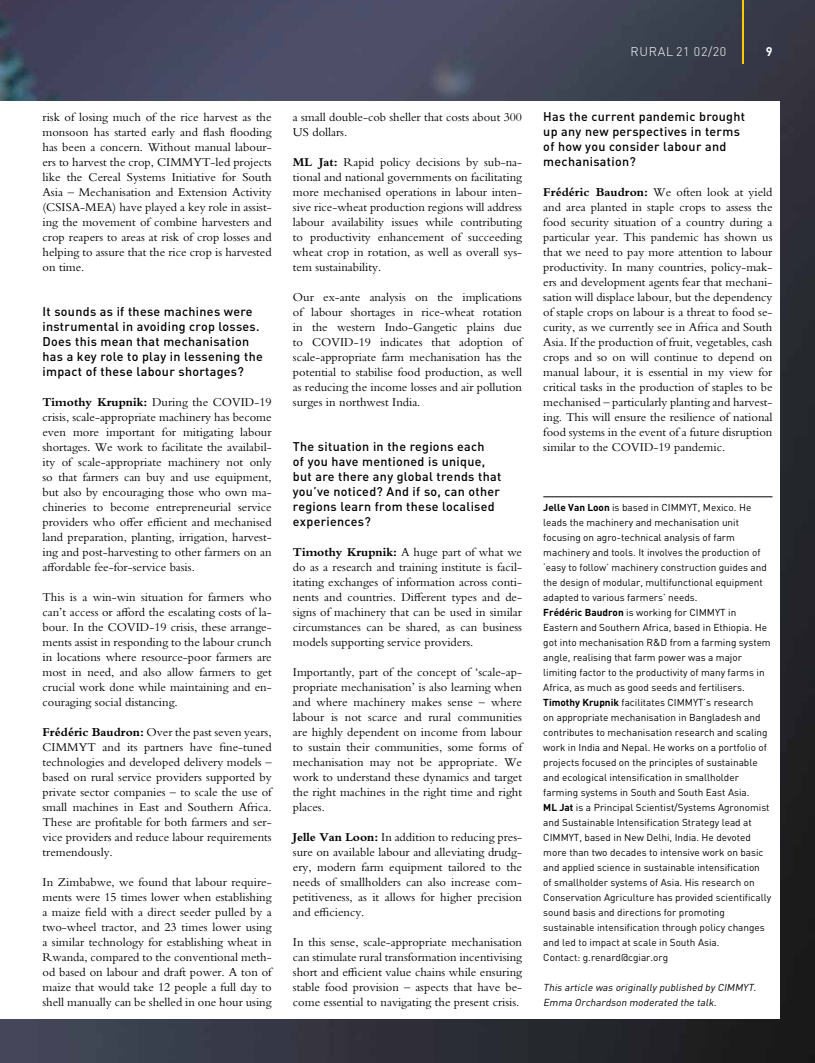
<style>
.page{position:relative;width:815px;height:1063px;background:#fff}
.page>*{position:absolute;margin:0;border:0;box-sizing:border-box;transform-origin:0 0}
.t1{font:12.5px/15px "Bembo Std";color:#000;text-align:justify}
.t2{font:500 12.5px/15px "DIN Pro";letter-spacing:.025em;color:#000}
.t3{font:300 12.5px "DIN Pro";letter-spacing:.06em;color:#fff}
.t4{font:700 12.5px "DIN Pro";color:#fff}
.t5{font:10px/15px "DIN Pro";color:#000}
.t6{font:italic 10px/15px "DIN Pro";color:#000}
.s1{font-weight:700}
</style>
<div class="page">
<img style="left:0;top:0;width:815px;height:1063px">
<hr style="left:742px;top:0;width:2px;height:64px;background:#feca03">
<div style="left:0;top:101px;width:780px;height:918px;background:#fff"></div>
<hr style="left:543px;top:497px;width:229px;height:1px;background:#000">
<p class="t3" style="left:630px;top:43px;width:97px">RURAL 21 02/20</p>
<p class="t4" style="left:766px;top:43px;width:8px">9</p>
<p class="t1" style="left:43px;top:110px;width:231px">risk of losing much of the rice harvest as the monsoon has started early and flash flooding has been a concern. Without manual labour&shy;ers to harvest the crop, CIMMYT-led projects like the Cereal Systems Initiative for South Asia – Mechanisation and Extension Activity (CSISA-MEA) have played a key role in assist&shy;ing the movement of combine harvesters and crop reapers to areas at risk of crop losses and helping to assure that the rice crop is harvested on time.</p>
<p class="t2" style="left:43px;top:304px;width:222px">It sounds as if these machines were instrumental in avoiding crop losses.<br>Does this mean that mechanisation has a key role to play in lessening the impact of these labour shortages?</p>
<p class="t1" style="left:43px;top:395px;width:231px"><span class="s1">Timothy Krupnik:</span> During the COVID-19 crisis, scale-appropriate machinery has become even more important for mitigating labour shortages. We work to facilitate the availabil&shy;ity of scale-appropriate machinery not only so that farmers can buy and use equipment, but also by encouraging those who own ma&shy;chineries to become entrepreneurial service providers who offer efficient and mechanised land preparation, planting, irrigation, harvest&shy;ing and post-harvesting to other farmers on an affordable fee-for-service basis.</p>
<p class="t1" style="left:43px;top:590px;width:231px">This is a win-win situation for farmers who can’t access or afford the escalating costs of la&shy;bour. In the COVID-19 crisis, these arrange&shy;ments assist in responding to the labour crunch in locations where resource-poor farmers are most in need, and also allow farmers to get crucial work done while maintaining and en&shy;couraging social distancing.</p>
<p class="t1" style="left:43px;top:725px;width:231px"><span class="s1">Frédéric Baudron:</span> Over the past seven years, CIMMYT and its partners have fine-tuned technologies and developed delivery models – based on rural service providers supported by private sector companies – to scale the use of small machines in East and Southern Africa.<br>These are profitable for both farmers and ser&shy;vice providers and reduce labour requirements tremendously.</p>
<p class="t1" style="left:43px;top:875px;width:231px">In Zimbabwe, we found that labour require&shy;ments were 15 times lower when establishing a maize field with a direct seeder pulled by a two-wheel tractor, and 23 times lower using a similar technology for establishing wheat in Rwanda, compared to the conventional meth&shy;od based on labour and draft power. A ton of maize that would take 12 people a full day to shell manually can be shelled in one hour using</p>
<p class="t1" style="left:293px;top:110px;width:231px">a small double-cob sheller that costs about 300<br>US dollars.</p>
<p class="t1" style="left:293px;top:155px;width:231px"><span class="s1">ML Jat:</span> Rapid policy decisions by sub-na&shy;tional and national governments on facilitating more mechanised operations in labour inten&shy;sive rice-wheat production regions will address labour availability issues while contributing to productivity enhancement of succeeding wheat crop in rotation, as well as overall sys&shy;tem sustainability.</p>
<p class="t1" style="left:293px;top:290px;width:231px">Our ex-ante analysis on the implications of labour shortages in rice-wheat rotation in the western Indo-Gangetic plains due to COVID-19 indicates that adoption of scale-appropriate farm mechanisation has the potential to stabilise food production, as well as reducing the income losses and air pollution surges in northwest India.</p>
<p class="t2" style="left:293px;top:439px;width:210px">The situation in the regions each<br>of you have mentioned is unique, but are there any global trends that you’ve noticed? And if so, can other regions learn from these localised experiences?</p>
<p class="t1" style="left:293px;top:545px;width:231px"><span class="s1">Timothy Krupnik:</span> A huge part of what we do as a research and training institute is facil&shy;itating exchanges of information across conti&shy;nents and countries. Different types and de&shy;signs of machinery that can be used in similar circumstances can be shared, as can business models supporting service providers.</p>
<p class="t1" style="left:293px;top:665px;width:231px">Importantly, part of the concept of ‘scale-ap&shy;propriate mechanisation’ is also learning when and where machinery makes sense – where labour is not scarce and rural communities are highly dependent on income from labour to sustain their communities, some forms of mechanisation may not be appropriate. We work to understand these dynamics and target the right machines in the right time and right places.</p>
<p class="t1" style="left:293px;top:830px;width:231px"><span class="s1">Jelle Van Loon:</span> In addition to reducing pres&shy;sure on available labour and alleviating drudg&shy;ery, modern farm equipment tailored to the needs of smallholders can also increase com&shy;petitiveness, as it allows for higher precision and efficiency.</p>
<p class="t1" style="left:293px;top:935px;width:231px">In this sense, scale-appropriate mechanisation can stimulate rural transformation incentivising short and efficient value chains while ensuring stable food provision – aspects that have be&shy;come essential to navigating the present crisis.</p>
<p class="t2" style="left:543px;top:109px;width:203px">Has the current pandemic brought up any new perspectives in terms of how you consider labour and mechanisation?</p>
<p class="t1" style="left:543px;top:185px;width:231px"><span class="s1">Frédéric Baudron:</span> We often look at yield and area planted in staple crops to assess the food security situation of a country during a particular year. This pandemic has shown us that we need to pay more attention to labour productivity. In many countries, policy-mak&shy;ers and development agents fear that mechani&shy;sation will displace labour, but the dependency of staple crops on labour is a threat to food se&shy;curity, as we currently see in Africa and South Asia. If the production of fruit, vegetables, cash crops and so on will continue to depend on manual labour, it is essential in my view for critical tasks in the production of staples to be mechanised – particularly planting and harvest&shy;ing. This will ensure the resilience of national food systems in the event of a future disruption similar to the COVID-19 pandemic.</p>
<p class="t5" style="left:543px;top:500px;width:229px"><span class="s1">Jelle Van Loon</span> is based in CIMMYT, Mexico. He leads the machinery and mechanisation unit focusing on agro-technical analysis of farm machinery and tools. It involves the production of ‘easy to follow’ machinery construction guides and the design of modular, multifunctional equipment adapted to various farmers’ needs.<br><span class="s1">Frédéric Baudron</span> is working for CIMMYT in Eastern and Southern Africa, based in Ethiopia. He got into mechanisation R&amp;D from a farming system angle, realising that farm power was a major limiting factor to the productivity of many farms in Africa, as much as good seeds and fertilisers.<br><span class="s1">Timothy Krupnik</span> facilitates CIMMYT’s research<br>on appropriate mechanisation in Bangladesh and contributes to mechanisation research and scaling work in India and Nepal. He works on a portfolio of projects focused on the principles of sustainable and ecological intensification in smallholder farming systems in South and South East Asia.<br><span class="s1">ML Jat</span> is a Principal Scientist/Systems Agronomist and Sustainable Intensification Strategy lead at CIMMYT, based in New Delhi, India. He devoted more than two decades to intensive work on basic and applied science in sustainable intensification<br>of smallholder systems of Asia. His research on Conservation Agriculture has provided scientifically sound basis and directions for promoting sustainable intensification through policy changes and led to impact at scale in South Asia.<br>Contact: g.renard@cgiar.org</p>
<p class="t6" style="left:543px;top:980px;width:217px">This article was originally published by CIMMYT.<br>Emma Orchardson moderated the talk.</p>
</div>
